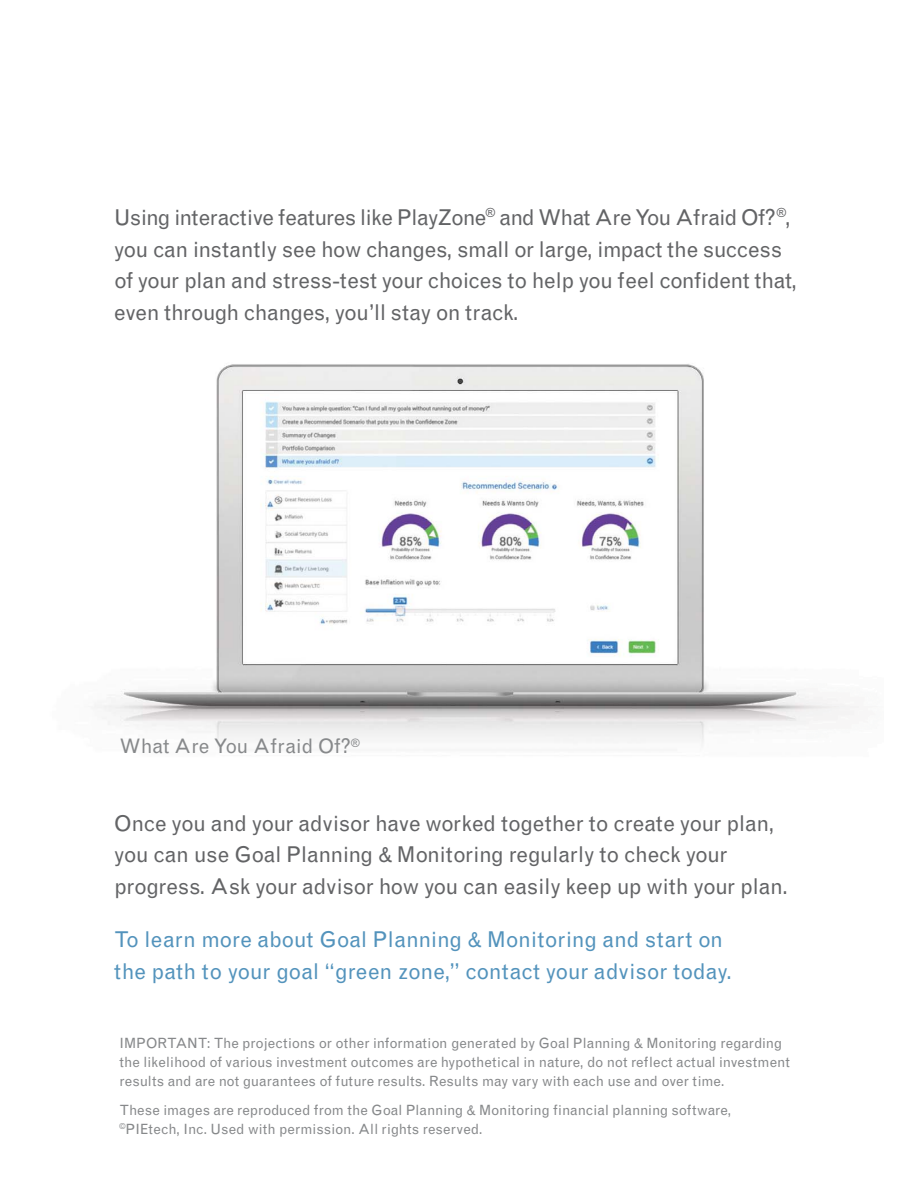
<style>
.page{position:relative;width:918px;height:1188px;background:#fff}
.page>*{position:absolute;margin:0;border:0;box-sizing:border-box;transform-origin:0 0}
.t1{font:21.75px/31.8px "Grotesque MTRJ Corrected";letter-spacing:-.02em;color:#636466}
.t2{font:21.75px/31.8px "Grotesque MTRJ Corrected";letter-spacing:-.005em;color:#5393bc}
.t3{font:20.1px "Grotesque MTRJ Corrected";color:#87898b}
.t4{font:14.1px/18.9px "Grotesque MTRJ Corrected";color:#87898b}
</style>
<div class="page">
<img style="left:94px;top:364px;width:765px;height:380px">
<p class="t1" style="left:114px;top:202px;width:684px">Using interactive features like PlayZone<sup>®</sup> and What Are You Afraid Of?<sup>®</sup>, you can instantly see how changes, small or large, impact the success of your plan and stress-test your choices to help you feel confident that, even through changes, you’ll stay on track.</p>
<h2 class="t3" style="left:120px;top:738px;width:242px">What Are You Afraid Of?<sup>®</sup></h2>
<h1 class="t1" style="left:114px;top:808px;width:675px">Once you and your advisor have worked together to create your plan, you can use Goal Planning &amp; Monitoring regularly to check your progress. Ask your advisor how you can easily keep up with your plan.</h1>
<h1 class="t2" style="left:114px;top:925px;width:619px">To learn more about Goal Planning &amp; Monitoring and start on the path to your goal “green zone,” contact your advisor today.</h1>
<p class="t4" style="left:120px;top:1034px;width:672px">IMPORTANT: The projections or other information generated by Goal Planning &amp; Monitoring regarding the likelihood of various investment outcomes are hypothetical in nature, do not reflect actual investment results and are not guarantees of future results. Results may vary with each use and over time.</p>
<p class="t4" style="left:120px;top:1101px;width:613px">These images are reproduced from the Goal Planning &amp; Monitoring financial planning software, <sup>©</sup>PIEtech, Inc. Used with permission. All rights reserved.</p>
</div>
